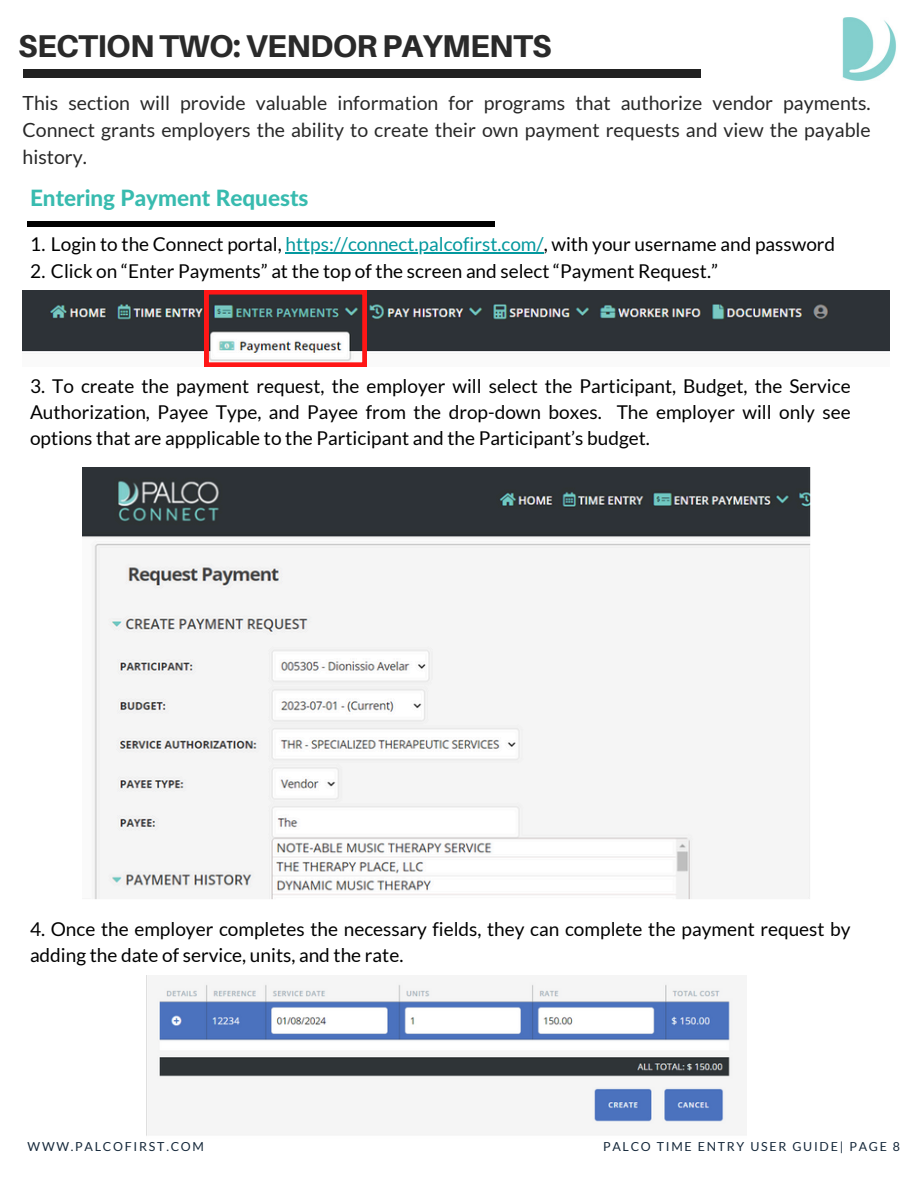
<style>
.page{position:relative;width:918px;height:1188px;background:#fff}
.page>*{position:absolute;margin:0;border:0;box-sizing:border-box;transform-origin:0 0}
.t1{font:800 31.5px "Aileron";letter-spacing:-.02em;color:#2a2a2a}
.t2{font:800 22.5px "Lato Latin";color:#38bbaf}
.t3{font:19.5px/27px "Lato";color:#282828;text-align:justify}
.t4{font:19.05px/25.8px "Lato";color:#000;text-align:justify}
.t5{font:12.45px "Lato";letter-spacing:.14em;color:#15283a}
.s1{color:#03989e}
</style>
<div class="page">
<img style="left:842px;top:17px;width:54px;height:64px">
<div style="left:23px;top:69px;width:678px;height:9px;background:#222"></div>
<img style="left:23px;top:290px;width:867px;height:77px">
<div style="left:27px;top:221px;width:468px;height:6px;background:#000"></div>
<img style="left:83px;top:467px;width:728px;height:432px">
<img style="left:146px;top:975px;width:601px;height:161px">
<hr style="left:285px;top:252px;width:259px;height:1px;background:#03989e">
<svg style="left:204px;top:290px;width:162px;height:77px"></svg>
<p class="t1" style="left:18px;top:27px;width:535px">SECTION TWO: VENDOR PAYMENTS</p>
<h2 class="t3" style="left:23px;top:89px;width:850px">This section will provide valuable information for programs that authorize vendor payments.<br>Connect grants employers the ability to create their own payment requests and view the payable history.</h2>
<p class="t2" style="left:30px;top:188px;width:280px">Entering Payment Requests</p>
<h3 class="t4" style="left:30px;top:231px;width:806px">1. Login to the Connect portal, <span class="s1">https://connect.palcofirst.com/</span>, with your username and password</h3>
<p class="t4" style="left:30px;top:258px;width:689px">2. Click on “Enter Payments” at the top of the screen and select “Payment Request.”</p>
<p class="t4" style="left:30px;top:373px;width:822px">3. To create the payment request, the employer will select the Participant, Budget, the Service Authorization, Payee Type, and Payee from the drop-down boxes. The employer will only see options that are appplicable to the Participant and the Participant’s budget.</p>
<p class="t4" style="left:30px;top:916px;width:822px">4. Once the employer completes the necessary fields, they can complete the payment request by adding the date of service, units, and the rate.</p>
<h3 class="t5" style="left:28px;top:1139px;width:178px">WWW.PALCOFIRST.COM</h3>
<p class="t5" style="left:603px;top:1139px;width:299px">PALCO TIME ENTRY USER GUIDE| PAGE 8</p>
</div>
